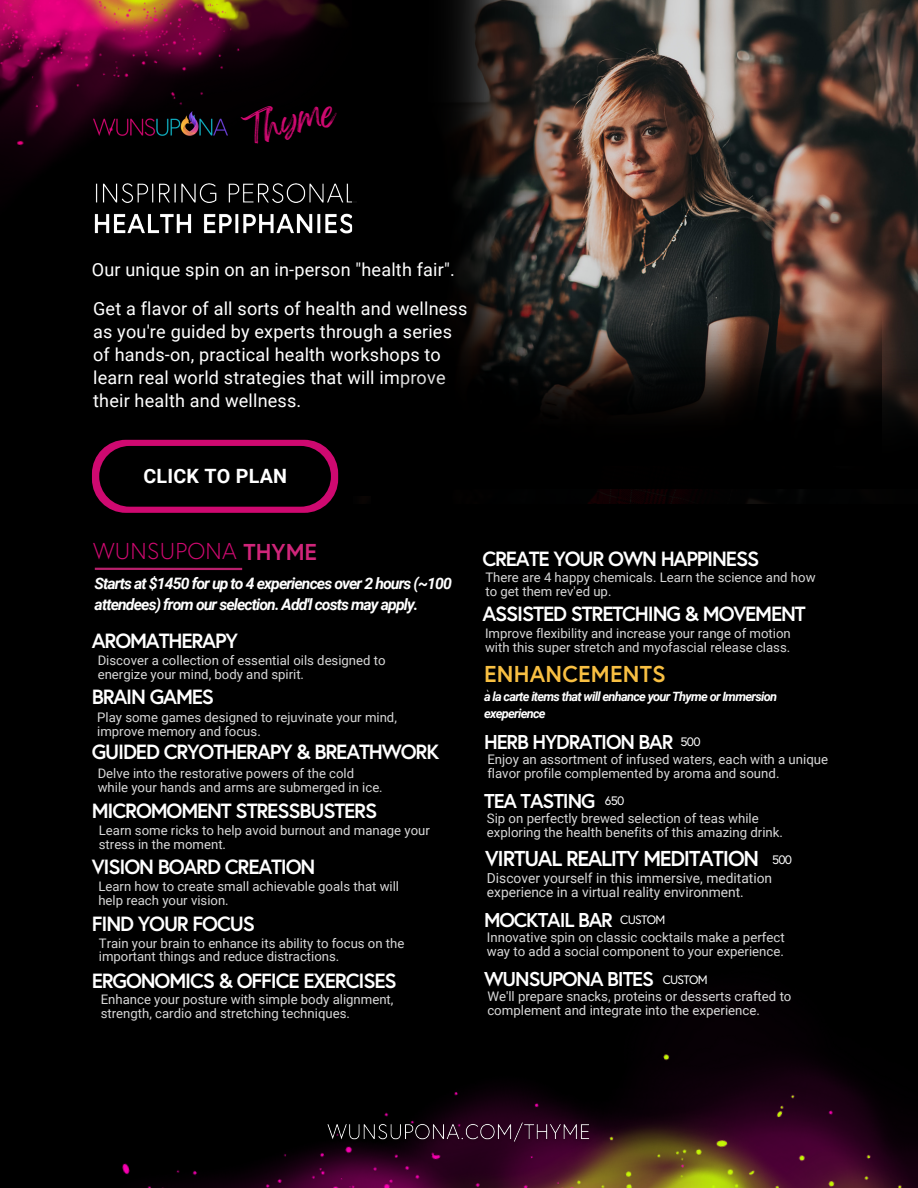
<style>
.page{position:relative;width:918px;height:1188px;background:#000}
.page>*{position:absolute;margin:0;border:0;box-sizing:border-box;transform-origin:0 0}
.t1{font:32.1px "Feeling Passionate";color:#ce0970}
.t2{font:300 22.95px "Europa";letter-spacing:.01em;color:#ce0970}
.t3{font:700 22.95px "Europa";letter-spacing:.01em;color:#f8bf42}
.t4{font:700 21.45px "Europa";letter-spacing:-.055em;color:#fff}
.t5{font:700 20.55px "Europa";letter-spacing:-.055em;color:#fff}
.t6{font:700 19.95px "Europa";letter-spacing:-.055em;color:#fff}
.t7{font:700 19.65px "Roboto";letter-spacing:.01em;color:#fff}
.t8{font:18px/23.1px "Roboto";letter-spacing:.01em;color:#fff}
.t9{font:italic 700 15.75px/21.3px "Roboto";letter-spacing:-.055em;color:#fff}
.t10{font:13.8px/14.7px "Roboto";color:#d8d8d8}
.t11{font:13.2px/14px "Roboto";color:#d8d8d8}
.t12{font:italic 700 12.75px/17.1px "Roboto";letter-spacing:-.055em;color:#fff}
.t13{font:12.15px "Europa";letter-spacing:-.055em;color:#fff}
.s1{font-weight:700;color:#d0257a}
</style>
<div class="page">
<svg style="left:233px;top:100px;width:648px;height:359px"></svg>
<img style="left:122px;top:1054px;width:796px;height:134px">
<img style="left:132px;top:1139px;width:595px;height:49px">
<div style="left:92px;top:440px;width:246px;height:73px;background:#ce0970;border-radius:34px"></div>
<div style="left:99px;top:446px;width:232px;height:61px;background:#000;border-radius:30px"></div>
<hr style="left:95px;top:568px;width:147px;height:2px;background:#d0257a">
<img style="left:0;top:0;width:353px;height:341px">
<img style="left:86px;top:176px;width:267px;height:31px">
<img style="left:86px;top:207px;width:267px;height:41px">
<div style="left:353px;top:0;width:327px;height:513px;background:#000"></div>
<svg style="left:454px;top:0;width:388px;height:180px;background:#554740"></svg>
<svg style="left:457px;top:180px;width:461px;height:324px"></svg>
<img style="left:322px;top:1117px;width:275px;height:35px">
<h1 class="t1" style="left:239px;top:104px;width:95px;rotate:-11deg">Thyme</h1>
<h3 class="t8" style="left:92px;top:250px;width:377px;line-height:39.3px">Our unique spin on an in-person "health fair".<br>Get a flavor of all sorts of health and wellness</h3>
<h3 class="t8" style="left:93px;top:320px;width:360px">as you're guided by experts through a series of hands-on, practical health workshops to learn real world strategies that will improve their health and wellness.</h3>
<h3 class="t7" style="left:144px;top:464px;width:145px">CLICK TO PLAN</h3>
<h2 class="t2" style="left:93px;top:541px;width:226px">WUNSUPONA <span class="s1">THYME</span></h2>
<p class="t9" style="left:95px;top:573px;width:359px">Starts at $1450 for up to 4 experiences over 2 hours (~100 attendees) from our selection. Add'l costs may apply.</p>
<h3 class="t5" style="left:92px;top:632px;width:148px">AROMATHERAPY</h3>
<p class="t11" style="left:98px;top:654px;width:289px">Discover a collection of essential oils designed to energize your mind, body and spirit.</p>
<h3 class="t5" style="left:92px;top:688px;width:124px">BRAIN GAMES</h3>
<p class="t11" style="left:97px;top:710px;width:301px">Play some games designed to rejuvinate your mind, improve memory and focus.</p>
<h3 class="t5" style="left:92px;top:743px;width:349px">GUIDED CRYOTHERAPY &amp; BREATHWORK</h3>
<p class="t11" style="left:98px;top:767px;width:287px">Delve into the restorative powers of the cold while your hands and arms are submerged in ice.</p>
<h3 class="t5" style="left:92px;top:802px;width:287px">MICROMOMENT STRESSBUSTERS</h3>
<p class="t11" style="left:99px;top:824px;width:333px">Learn some ricks to help avoid burnout and manage your stress in the moment.</p>
<h3 class="t5" style="left:92px;top:858px;width:225px">VISION BOARD CREATION</h3>
<p class="t11" style="left:98px;top:880px;width:302px">Learn how to create small achievable goals that will help reach your vision.</p>
<h3 class="t5" style="left:92px;top:915px;width:165px">FIND YOUR FOCUS</h3>
<p class="t11" style="left:99px;top:936px;width:307px">Train your brain to enhance its ability to focus on the important things and reduce distractions.</p>
<h3 class="t5" style="left:92px;top:972px;width:306px">ERGONOMICS &amp; OFFICE EXERCISES</h3>
<p class="t11" style="left:101px;top:993px;width:294px">Enhance your posture with simple body alignment, strength, cardio and stretching techniques.</p>
<h3 class="t5" style="left:482px;top:550px;width:278px">CREATE YOUR OWN HAPPINESS</h3>
<p class="t11" style="left:485px;top:570px;width:332px">There are 4 happy chemicals. Learn the science and how to get them rev'ed up.</p>
<h3 class="t5" style="left:482px;top:605px;width:325px">ASSISTED STRETCHING &amp; MOVEMENT</h3>
<p class="t11" style="left:485px;top:626px;width:307px">Improve flexibility and increase your range of motion with this super stretch and myofascial release class.</p>
<h2 class="t3" style="left:484px;top:664px;width:183px">ENHANCEMENTS</h2>
<p class="t12" style="left:484px;top:688px;width:295px">a la carte items that will enhance your Thyme or Immersion exeperience</p>
<h3 class="t6" style="left:484px;top:733px;width:191px">HERB HYDRATION BAR</h3>
<p class="t11" style="left:487px;top:752px;width:342px;line-height:14.4px">Enjoy an assortment of infused waters, each with a unique flavor profile complemented by aroma and sound.</p>
<h3 class="t6" style="left:484px;top:793px;width:113px">TEA TASTING</h3>
<p class="t11" style="left:487px;top:811px;width:298px;line-height:14.4px">Sip on perfectly brewed selection of teas while exploring the health benefits of this amazing drink.</p>
<p class="t13" style="left:681px;top:737px;width:22px">500</p>
<p class="t13" style="left:605px;top:795px;width:21px">650</p>
<h3 class="t4" style="left:485px;top:849px;width:275px">VIRTUAL REALITY MEDITATION</h3>
<p class="t10" style="left:487px;top:871px;width:287px">Discover yourself in this immersive, meditation experience in a virtual reality environment.</p>
<p class="t13" style="left:772px;top:854px;width:22px">500</p>
<h3 class="t6" style="left:484px;top:911px;width:130px">MOCKTAIL BAR</h3>
<p class="t13" style="left:620px;top:914px;width:47px">CUSTOM</p>
<p class="t11" style="left:487px;top:930px;width:299px;line-height:14.4px">Innovative spin on classic cocktails make a perfect way to add a social component to your experience.</p>
<p class="t13" style="left:663px;top:974px;width:47px">CUSTOM</p>
<h3 class="t6" style="left:484px;top:971px;width:171px">WUNSUPONA BITES</h3>
<p class="t11" style="left:487px;top:989px;width:306px;line-height:14.4px">We'll prepare snacks, proteins or desserts crafted to complement and integrate into the experience.</p>
</div>
